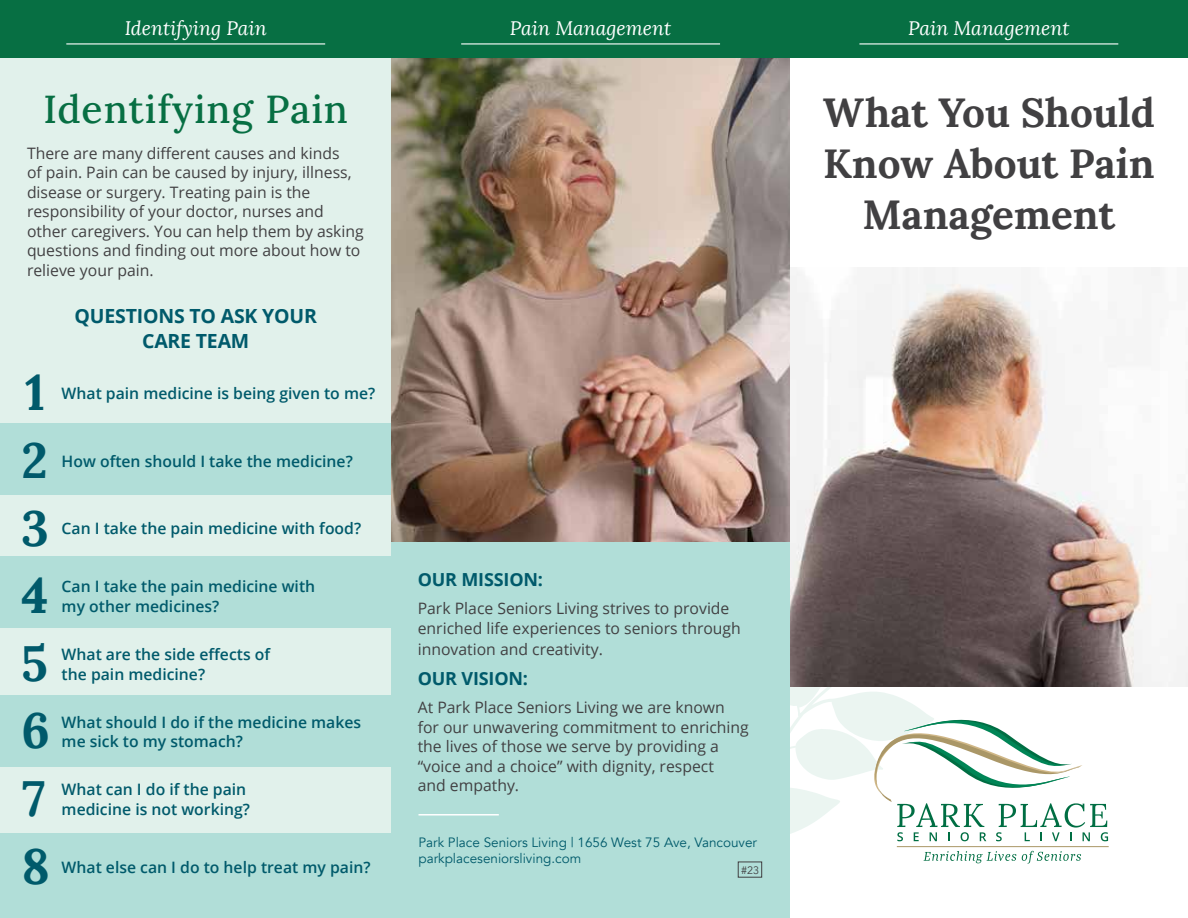
<style>
.page{position:relative;width:1188px;height:918px;background:#fff}
.page>*{position:absolute;margin:0;border:0;box-sizing:border-box;transform-origin:0 0}
.t1{font:700 49.5px/67.7px "Lora";color:#005a6b}
.t2{font:700 40.5px/51px "Lora";color:#414042;text-align:center}
.t3{font:500 39px "Lora";letter-spacing:.025em;color:#076f43}
.t4{font:italic 19.5px "Lora";color:#fff}
.t5{font:700 19.5px/25.5px "Open Sans";letter-spacing:-.01em;color:#005a6b;text-align:center}
.t6{font:700 18px "Open Sans";letter-spacing:-.01em;color:#005a6b}
.t7{font:15.75px/19.5px "Open Sans";color:#414042}
.t8{font:600 15.75px "Open Sans";color:#005a6b}
.t9{font:13.5px/16.5px "Avenir";color:#005a6b}
.t10{font:10.8px "Avenir";color:#414042}
</style>
<div class="page">
<img style="left:790px;top:267px;width:398px;height:419px">
<svg style="left:924px;top:851px;width:157px;height:13px"></svg>
<hr style="left:897px;top:846px;width:212px;height:1px;background:#aa9767">
<svg style="left:790px;top:596px;width:318px;height:245px"></svg>
<div style="left:0;top:0;width:392px;height:918px;background:#e1f1eb"></div>
<div style="left:0;top:556px;width:392px;height:71px;background:#b1ded8"></div>
<div style="left:0;top:423px;width:392px;height:71px;background:#b1ded8"></div>
<div style="left:0;top:695px;width:392px;height:71px;background:#b1ded8"></div>
<div style="left:0;top:834px;width:392px;height:84px;background:#b1ded8"></div>
<img style="left:392px;top:58px;width:398px;height:485px">
<div style="left:392px;top:543px;width:398px;height:375px;background:#b1ded8"></div>
<hr style="left:418px;top:814px;width:81px;height:2px;background:#fff">
<div style="left:738px;top:862px;width:24px;height:15px;border:1px solid #414042"></div>
<div style="left:0;top:0;width:1188px;height:58px;background:#076f43"></div>
<hr style="left:66px;top:43px;width:259px;height:2px;background:#fff">
<hr style="left:461px;top:43px;width:259px;height:2px;background:#fff">
<hr style="left:859px;top:43px;width:259px;height:2px;background:#fff">
<p class="t4" style="left:125px;top:16px;width:143px">Identifying Pain</p>
<p class="t4" style="left:510px;top:16px;width:163px">Pain Management</p>
<p class="t4" style="left:908px;top:16px;width:163px">Pain Management</p>
<h3 class="t3" style="left:44px;top:79px;width:306px">Identifying Pain</h3>
<p class="t7" style="left:27px;top:143px;width:338px">There are many different causes and kinds<br>of pain. Pain can be caused by injury, illness, disease or surgery. Treating pain is the responsibility of your doctor, nurses and other caregivers. You can help them by asking questions and finding out more about how to relieve your pain.</p>
<p class="t5" style="left:75px;top:302px;width:244px">QUESTIONS TO ASK YOUR<br>CARE TEAM</p>
<h1 class="t1" style="left:22px;top:359px;width:28px">1<br>2</h1>
<h1 class="t1" style="left:21px;top:494px;width:29px">3</h1>
<h1 class="t1" style="left:22px;top:561px;width:29px">4</h1>
<h1 class="t1" style="left:21px;top:629px;width:28px">5</h1>
<h1 class="t1" style="left:22px;top:697px;width:30px">6</h1>
<h1 class="t1" style="left:22px;top:764px;width:25px">7</h1>
<h1 class="t1" style="left:22px;top:832px;width:30px">8</h1>
<p class="t8" style="left:62px;top:382px;width:315px">What pain medicine is being given to me?</p>
<p class="t8" style="left:62px;top:450px;width:293px">How often should I take the medicine?</p>
<p class="t8" style="left:62px;top:518px;width:301px">Can I take the pain medicine with food?</p>
<p class="t8" style="left:62px;top:576px;width:255px">Can I take the pain medicine with</p>
<p class="t8" style="left:62px;top:595px;width:159px">my other medicines?</p>
<p class="t8" style="left:62px;top:643px;width:210px">What are the side effects of</p>
<p class="t8" style="left:62px;top:663px;width:145px">the pain medicine?</p>
<p class="t8" style="left:62px;top:711px;width:301px">What should I do if the medicine makes</p>
<p class="t8" style="left:62px;top:731px;width:183px">me sick to my stomach?</p>
<p class="t8" style="left:62px;top:779px;width:186px">What can I do if the pain</p>
<p class="t8" style="left:62px;top:798px;width:190px">medicine is not working?</p>
<p class="t8" style="left:62px;top:856px;width:310px">What else can I do to help treat my pain?</p>
<p class="t6" style="left:418px;top:567px;width:127px">OUR MISSION:</p>
<p class="t7" style="left:418px;top:599px;width:325px">Park Place Seniors Living strives to provide enriched life experiences to seniors through</p>
<p class="t7" style="left:418px;top:639px;width:187px">innovation and creativity.</p>
<p class="t6" style="left:418px;top:666px;width:112px">OUR VISION:</p>
<p class="t7" style="left:418px;top:698px;width:333px">At Park Place Seniors Living we are known for our unwavering commitment to enriching the lives of those we serve by providing a “voice and a choice” with dignity, respect<br>and empathy.</p>
<p class="t9" style="left:418px;top:834px;width:340px">Park Place Seniors Living | 1656 West 75 Ave, Vancouver parkplaceseniorsliving.com</p>
<p class="t10" style="left:741px;top:864px;width:20px">#23</p>
<h2 class="t2" style="left:823px;top:87px;width:333px">What You Should<br>Know About Pain<br>Management</h2>
</div>
